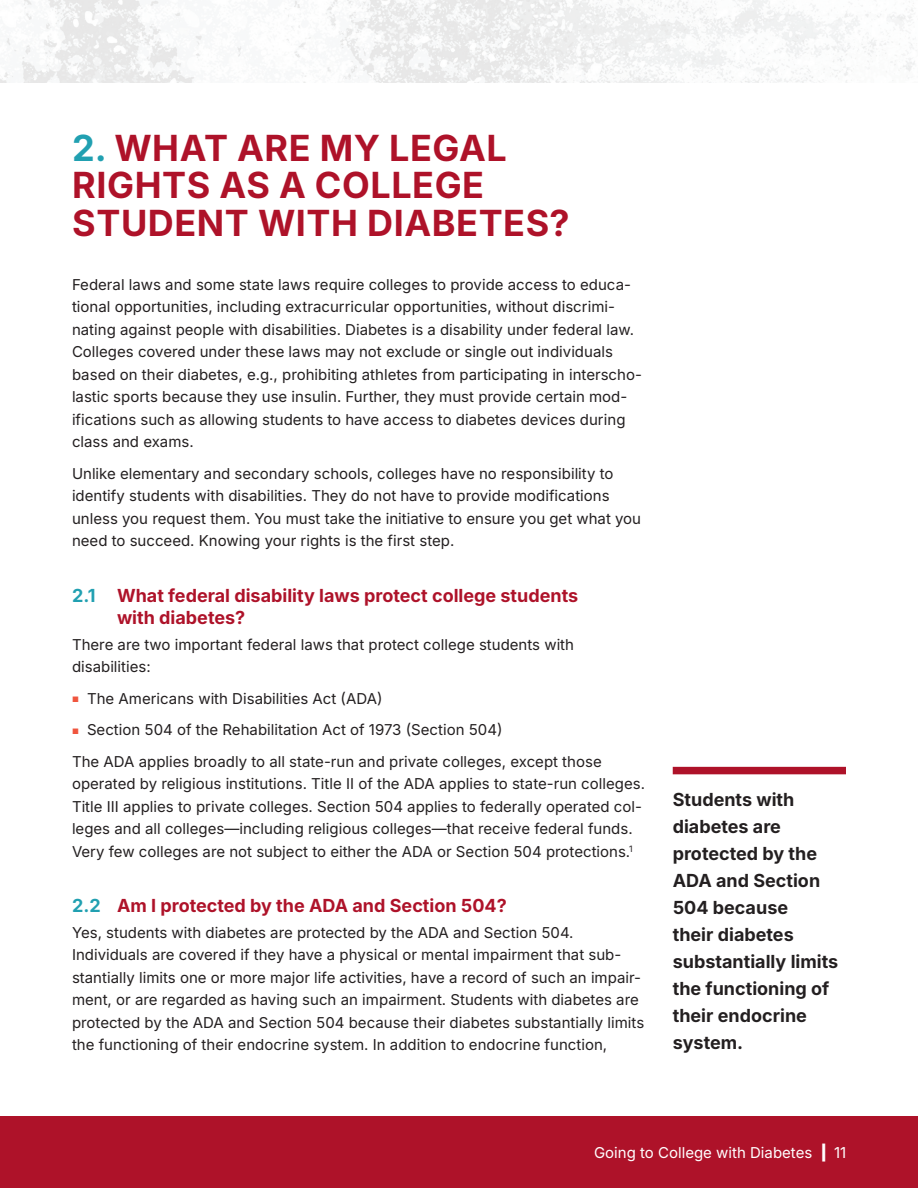
<style>
.page{position:relative;width:918px;height:1188px;background:#fff}
.page>*{position:absolute;margin:0;border:0;box-sizing:border-box;transform-origin:0 0}
.Chapter_Title{font:700 36px/37.5px "Inter";letter-spacing:.015em;color:#ae1229}
.Pull_quote_new{font:700 18px/27px "Inter";color:#231f20}
.t1{font:700 18px/22.5px "Inter";color:#ae1229}
.copy{font:15px/22.5px "Inter";color:#231f20}
.t2{font:15px "Inter";color:#fff}
.s1{color:#21a0b1}
.s2{font-weight:700;font-size:7.5px;color:#f0553e}
.s3{font-weight:900}
</style>
<div class="page">
<img style="left:0;top:0;width:915px;height:83px">
<div style="left:0;top:1116px;width:918px;height:72px;background:#ae1229"></div>
<div style="left:673px;top:767px;width:173px;height:7px;background:#ae1229"></div>
<p class="Chapter_Title" style="left:72px;top:128px;width:499px"><span class="s1">2.</span> WHAT ARE MY LEGAL<br>RIGHTS AS A COLLEGE<br>STUDENT WITH DIABETES?</p>
<p class="copy" style="left:72px;top:273px;width:571px">Federal laws and some state laws require colleges to provide access to educa&shy;tional opportunities, including extracurricular opportunities, without discrimi&shy;nating against people with disabilities. Diabetes is a disability under federal law.<br>Colleges covered under these laws may not exclude or single out individuals based on their diabetes, e.g., prohibiting athletes from participating in interscho&shy;lastic sports because they use insulin. Further, they must provide certain mod&shy;ifications such as allowing students to have access to diabetes devices during class and exams.</p>
<p class="copy" style="left:72px;top:462px;width:571px">Unlike elementary and secondary schools, colleges have no responsibility to identify students with disabilities. They do not have to provide modifications unless you request them. You must take the initiative to ensure you get what you need to succeed. Knowing your rights is the first step.</p>
<p class="t1" style="left:117px;top:584px;width:463px;text-indent:-45px"><span class="s1">2.1</span> What federal disability laws protect college students with diabetes?</p>
<p class="copy" style="left:72px;top:633px;width:504px">There are two important federal laws that protect college students with disabilities:</p>
<p class="copy" style="left:72px;top:687px;width:312px"><span class="s2">■</span> The Americans with Disabilities Act (ADA)</p>
<p class="copy" style="left:72px;top:718px;width:432px"><span class="s2">■</span> Section 504 of the Rehabilitation Act of 1973 (Section 504)</p>
<p class="copy" style="left:72px;top:750px;width:575px">The ADA applies broadly to all state-run and private colleges, except those operated by religious institutions. Title II of the ADA applies to state-run colleges.<br>Title III applies to private colleges. Section 504 applies to federally operated col&shy;leges and all colleges—including religious colleges—that receive federal funds.<br>Very few colleges are not subject to either the ADA or Section 504 protections.<sup>1</sup></p>
<p class="t1" style="left:72px;top:894px;width:436px"><span class="s1">2.2</span> Am I protected by the ADA and Section 504?</p>
<p class="copy" style="left:72px;top:921px;width:574px">Yes, students with diabetes are protected by the ADA and Section 504.<br>Individuals are covered if they have a physical or mental impairment that sub&shy;stantially limits one or more major life activities, have a record of such an impair&shy;ment, or are regarded as having such an impairment. Students with diabetes are protected by the ADA and Section 504 because their diabetes substantially limits the functioning of their endocrine system. In addition to endocrine function,</p>
<p class="Pull_quote_new" style="left:673px;top:785px;width:167px">Students with diabetes are protected by the<br>ADA and Section<br>504 because<br>their diabetes substantially limits the functioning of their endocrine system.</p>
<p class="t2" style="left:594px;top:1142px;width:254px">Going to College with Diabetes <span class="s3">|</span> 11</p>
</div>
